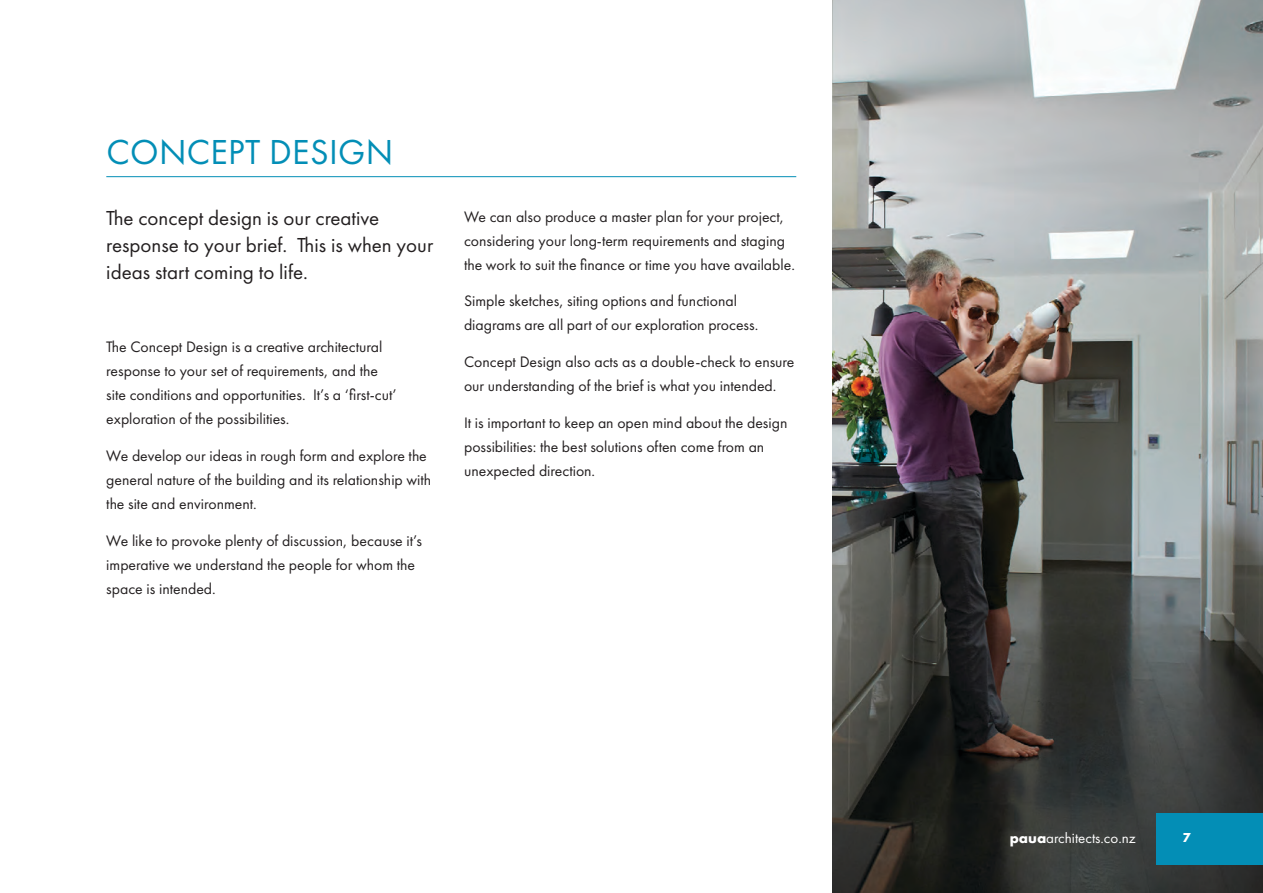
<style>
.page{position:relative;width:1263px;height:893px;background:#fff}
.page>*{position:absolute;margin:0;border:0;box-sizing:border-box;transform-origin:0 0}
.PAUA_Heading_1{font:36px "Futura PT";letter-spacing:.01em;color:#038eb6}
.PAUA_Intro{font:21px/27px "Futura PT";color:#231f20}
.PAUA_Body{font:15.75px/24px "Futura PT";color:#231f20}
.t1{font:15px "Futura PT";color:#fff}
.t2{font:700 13.5px "Futura PT";color:#fff}
.s1{font-weight:700}
</style>
<div class="page">
<hr style="left:106px;top:176px;width:690px;height:1px;background:#038eb6">
<img style="left:832px;top:0;width:431px;height:893px">
<div style="left:1157px;top:813px;width:106px;height:51px;background:#038eb6"></div>
<p class="PAUA_Heading_1" style="left:106px;top:130px;width:288px">CONCEPT DESIGN</p>
<p class="PAUA_Intro" style="left:106px;top:204px;width:328px">The concept design is our creative response to your brief. This is when your ideas start coming to life.</p>
<p class="PAUA_Body" style="left:106px;top:335px;width:292px">The Concept Design is a creative architectural response to your set of requirements, and the site conditions and opportunities. It’s a ‘first-cut’ exploration of the possibilities.</p>
<p class="PAUA_Body" style="left:106px;top:444px;width:327px">We develop our ideas in rough form and explore the general nature of the building and its relationship with the site and environment.</p>
<p class="PAUA_Body" style="left:106px;top:528px;width:317px">We like to provoke plenty of discussion, because it’s imperative we understand the people for whom the space is intended.</p>
<p class="PAUA_Body" style="left:464px;top:204px;width:332px">We can also produce a master plan for your project, considering your long-term requirements and staging the work to suit the finance or time you have available.</p>
<p class="PAUA_Body" style="left:464px;top:289px;width:296px">Simple sketches, siting options and functional diagrams are all part of our exploration process.</p>
<p class="PAUA_Body" style="left:464px;top:350px;width:332px">Concept Design also acts as a double-check to ensure our understanding of the brief is what you intended.</p>
<p class="PAUA_Body" style="left:464px;top:411px;width:325px">It is important to keep an open mind about the design possibilities: the best solutions often come from an unexpected direction.</p>
<p class="t1" style="left:1010px;top:829px;width:127px"><span class="s1">paua</span>architects.co.nz</p>
<p class="t2" style="left:1182px;top:829px;width:10px">7</p>
</div>
